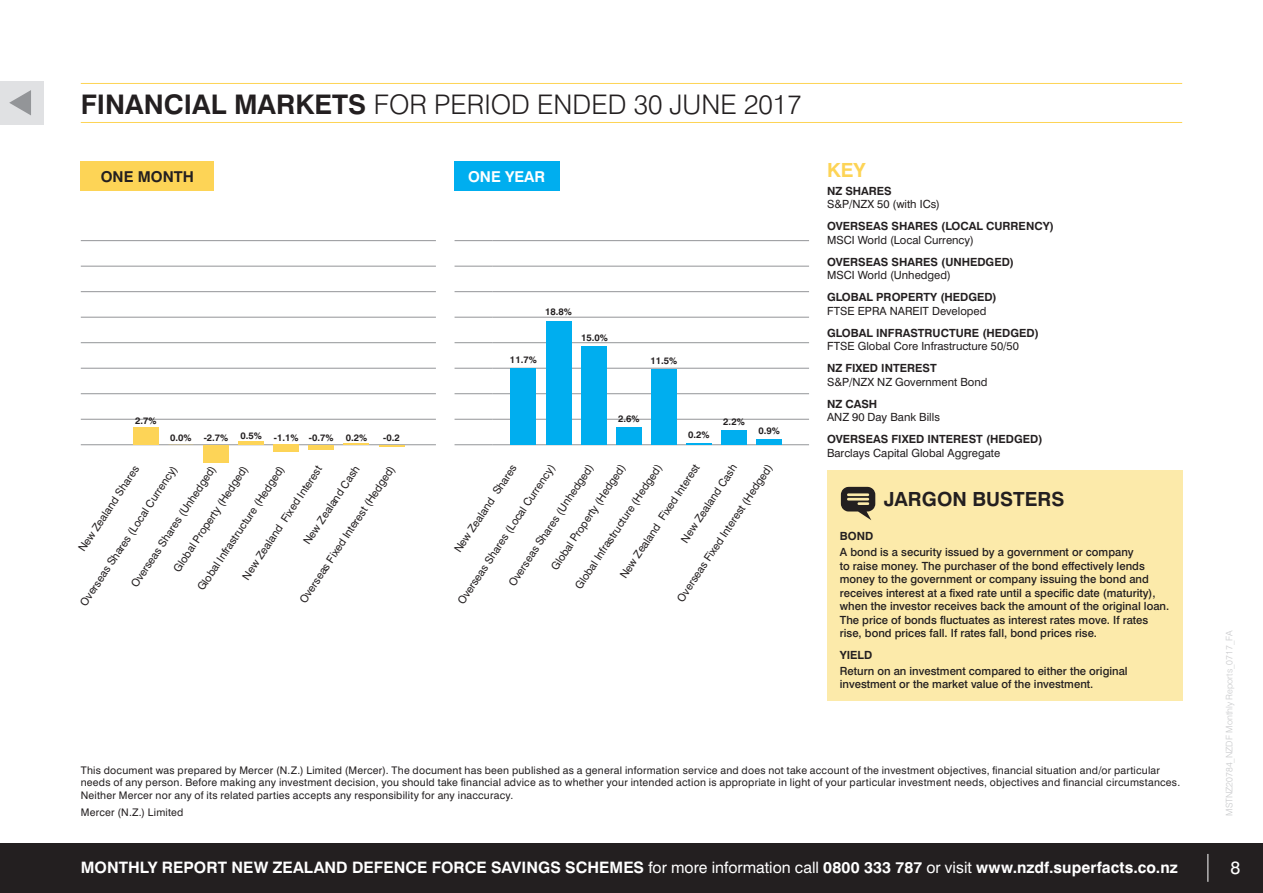
<style>
.page{position:relative;width:1263px;height:893px;background:#fff}
.page>*{position:absolute;margin:0;border:0;box-sizing:border-box;transform-origin:0 0}
.t1{font:300 27px "Swiss 721 BT";color:#231f20}
.t2{font:700 19.5px "Swiss 721 BT";color:#231f20}
.t3{font:700 19.5px "Swiss 721 BT";color:#fdd456}
.t4{font:18px "Swiss 721 BT";color:#fff}
.t5{font:700 15.75px "Swiss 721 BT";letter-spacing:.005em;color:#fff}
.t6{font:700 15px "Swiss 721 BT";color:#231f20}
.t7{font:700 15px "Swiss 721 BT";color:#fff}
.t8{font:500 11.25px/13.5px "Swiss 721 BT";color:#231f20}
.t9{font:11.25px "Swiss 721 BT";color:#231f20}
.t10{font:700 11.25px "Swiss 721 BT";color:#231f20}
.t11{font:10.8px "Swiss 721 BT";color:#231f20}
.t12{font:10.5px/12.6px "Swiss 721 BT";letter-spacing:.02em;color:#231f20}
.t13{font:700 9.45px "Swiss 721 BT";color:#231f20}
.t14{font:300 9px "Swiss 721 BT";color:#c7c8ca}
.s1{font-weight:700}
.s2{font-weight:400}
</style>
<div class="page">
<div style="left:0;top:81px;width:43px;height:43px;background:#e0e1e3"></div>
<svg style="left:9px;top:90px;width:22px;height:25px"></svg>
<hr style="left:81px;top:83px;width:1101px;height:1px;background:#fdd456">
<hr style="left:81px;top:122px;width:1101px;height:1px;background:#fdd456">
<hr style="left:81px;top:240px;width:355px;height:1px;background:#939598">
<hr style="left:454px;top:240px;width:38px;height:1px;background:#939598">
<hr style="left:492px;top:240px;width:317px;height:1px;background:#939598">
<hr style="left:81px;top:266px;width:355px;height:1px;background:#939598">
<hr style="left:454px;top:266px;width:38px;height:1px;background:#939598">
<hr style="left:492px;top:266px;width:317px;height:1px;background:#939598">
<hr style="left:81px;top:291px;width:355px;height:1px;background:#939598">
<hr style="left:454px;top:291px;width:38px;height:1px;background:#939598">
<hr style="left:492px;top:291px;width:317px;height:1px;background:#939598">
<hr style="left:81px;top:317px;width:355px;height:1px;background:#939598">
<hr style="left:454px;top:317px;width:38px;height:1px;background:#939598">
<hr style="left:492px;top:317px;width:317px;height:1px;background:#939598">
<hr style="left:81px;top:342px;width:355px;height:1px;background:#939598">
<hr style="left:454px;top:342px;width:38px;height:1px;background:#939598">
<hr style="left:492px;top:342px;width:317px;height:1px;background:#939598">
<hr style="left:81px;top:368px;width:355px;height:1px;background:#939598">
<hr style="left:454px;top:368px;width:38px;height:1px;background:#939598">
<hr style="left:492px;top:368px;width:317px;height:1px;background:#939598">
<hr style="left:81px;top:393px;width:355px;height:1px;background:#939598">
<hr style="left:454px;top:393px;width:38px;height:1px;background:#939598">
<hr style="left:492px;top:393px;width:317px;height:1px;background:#939598">
<hr style="left:81px;top:419px;width:355px;height:1px;background:#939598">
<hr style="left:454px;top:419px;width:38px;height:1px;background:#939598">
<hr style="left:492px;top:419px;width:317px;height:1px;background:#939598">
<hr style="left:81px;top:444px;width:355px;height:1px;background:#939598">
<hr style="left:454px;top:444px;width:38px;height:1px;background:#939598">
<hr style="left:492px;top:444px;width:317px;height:1px;background:#939598">
<div style="left:133px;top:427px;width:25px;height:18px;background:#fdd457"></div>
<div style="left:203px;top:445px;width:26px;height:18px;background:#fdd457"></div>
<hr style="left:239px;top:442px;width:25px;height:3px;background:#fdd457">
<div style="left:274px;top:445px;width:25px;height:7px;background:#fdd457"></div>
<hr style="left:309px;top:445px;width:25px;height:4px;background:#fdd457">
<svg style="left:344px;top:444px;width:25px;height:1px"></svg>
<svg style="left:379px;top:445px;width:25px;height:1px"></svg>
<div style="left:511px;top:368px;width:25px;height:77px;background:#00aeef"></div>
<div style="left:546px;top:322px;width:25px;height:123px;background:#00aeef"></div>
<div style="left:581px;top:347px;width:25px;height:98px;background:#00aeef"></div>
<div style="left:616px;top:428px;width:25px;height:17px;background:#00aeef"></div>
<div style="left:651px;top:370px;width:25px;height:75px;background:#00aeef"></div>
<svg style="left:686px;top:444px;width:25px;height:1px"></svg>
<div style="left:721px;top:431px;width:26px;height:14px;background:#00aeef"></div>
<div style="left:756px;top:439px;width:26px;height:6px;background:#00aeef"></div>
<div style="left:81px;top:161px;width:133px;height:29px;background:#fdd456"></div>
<div style="left:454px;top:161px;width:105px;height:29px;background:#00aeef"></div>
<div style="left:0;top:843px;width:1263px;height:50px;background:#231f20"></div>
<svg style="left:1207px;top:854px;width:1px;height:28px"></svg>
<div style="left:827px;top:471px;width:355px;height:230px;background:#fceaaa"></div>
<svg style="left:841px;top:487px;width:34px;height:33px"></svg>
<h1 class="t1" style="left:81px;top:88px;width:722px"><span class="s1">FINANCIAL MARKETS</span> FOR PERIOD ENDED 30 JUNE 2017</h1>
<h3 class="t6" style="left:101px;top:167px;width:95px">ONE MONTH</h3>
<h3 class="t7" style="left:468px;top:167px;width:79px">ONE YEAR</h3>
<h2 class="t3" style="left:827px;top:158px;width:40px">KEY</h2>
<p class="t10" style="left:827px;top:184px;width:66px">NZ SHARES</p>
<p class="t9" style="left:827px;top:197px;width:114px">S&amp;P/NZX 50 (with ICs)</p>
<p class="t10" style="left:827px;top:219px;width:228px">OVERSEAS SHARES (LOCAL CURRENCY)</p>
<p class="t9" style="left:827px;top:233px;width:148px">MSCI World (Local Currency)</p>
<p class="t10" style="left:827px;top:255px;width:188px">OVERSEAS SHARES (UNHEDGED)</p>
<p class="t9" style="left:827px;top:268px;width:125px">MSCI World (Unhedged)</p>
<p class="t10" style="left:827px;top:290px;width:171px">GLOBAL PROPERTY (HEDGED)</p>
<p class="t9" style="left:827px;top:304px;width:161px">FTSE EPRA NAREIT Developed</p>
<p class="t10" style="left:827px;top:326px;width:213px">GLOBAL INFRASTRUCTURE (HEDGED)</p>
<p class="t9" style="left:827px;top:339px;width:193px">FTSE Global Core Infrastructure 50/50</p>
<p class="t10" style="left:827px;top:361px;width:111px">NZ FIXED INTEREST</p>
<p class="t9" style="left:827px;top:375px;width:162px">S&amp;P/NZX NZ Government Bond</p>
<p class="t10" style="left:827px;top:397px;width:52px">NZ CASH</p>
<p class="t9" style="left:827px;top:410px;width:114px">ANZ 90 Day Bank Bills</p>
<p class="t10" style="left:827px;top:432px;width:217px">OVERSEAS FIXED INTEREST (HEDGED)</p>
<p class="t9" style="left:827px;top:446px;width:175px">Barclays Capital Global Aggregate</p>
<p class="t13" style="left:545px;top:306px;width:28px">18.8%</p>
<p class="t13" style="left:581px;top:332px;width:28px">15.0%</p>
<p class="t13" style="left:510px;top:354px;width:28px">11.7%</p>
<p class="t13" style="left:650px;top:355px;width:28px">11.5%</p>
<p class="t13" style="left:618px;top:413px;width:23px">2.6%</p>
<p class="t13" style="left:135px;top:415px;width:23px">2.7%</p>
<p class="t13" style="left:723px;top:416px;width:23px">2.2%</p>
<p class="t13" style="left:758px;top:425px;width:23px">0.9%</p>
<p class="t13" style="left:688px;top:429px;width:23px">0.2%</p>
<p class="t13" style="left:170px;top:432px;width:23px">0.0%</p>
<p class="t13" style="left:204px;top:432px;width:26px">-2.7%</p>
<p class="t13" style="left:240px;top:430px;width:23px">0.5%</p>
<p class="t13" style="left:274px;top:432px;width:61px">-1.1% -0.7%</p>
<p class="t13" style="left:346px;top:432px;width:23px">0.2%</p>
<p class="t13" style="left:383px;top:432px;width:18px">-0.2</p>
<p class="t11" style="left:239px;top:575px;width:136px;rotate:-56deg">New Zealand Fixed Interest</p>
<p class="t11" style="left:300px;top:539px;width:93px;rotate:-56deg">New Zealand Cash</p>
<p class="t11" style="left:296px;top:598px;width:164px;rotate:-56deg">Overseas Fixed Interest (Hedged)</p>
<p class="t11" style="left:194px;top:585px;width:149px;rotate:-56deg">Global Infrastructure (Hedged)</p>
<p class="t11" style="left:170px;top:567px;width:126px;rotate:-56deg">Global Property (Hedged)</p>
<p class="t11" style="left:77px;top:601px;width:167px;rotate:-56deg">Overseas Shares (Local Currency)</p>
<p class="t11" style="left:128px;top:582px;width:145px;rotate:-56deg">Overseas Shares (Unhedged)</p>
<p class="t11" style="left:75px;top:546px;width:102px;rotate:-56deg">New Zealand Shares</p>
<p class="t11" style="left:617px;top:573px;width:136px;rotate:-56deg">New Zealand Fixed Interest</p>
<p class="t11" style="left:678px;top:538px;width:93px;rotate:-56deg">New Zealand Cash</p>
<p class="t11" style="left:674px;top:596px;width:164px;rotate:-56deg">Overseas Fixed Interest (Hedged)</p>
<p class="t11" style="left:572px;top:584px;width:149px;rotate:-56deg">Global Infrastructure (Hedged)</p>
<p class="t11" style="left:548px;top:565px;width:126px;rotate:-56deg">Global Property (Hedged)</p>
<p class="t11" style="left:454px;top:599px;width:167px;rotate:-56deg">Overseas Shares (Local Currency)</p>
<p class="t11" style="left:505px;top:581px;width:145px;rotate:-56deg">Overseas Shares (Unhedged)</p>
<p class="t11" style="left:451px;top:547px;width:105px;rotate:-56deg">New Zealand Shares</p>
<h2 class="t2" style="left:884px;top:487px;width:182px">JARGON BUSTERS</h2>
<p class="t10" style="left:840px;top:530px;width:35px">BOND</p>
<p class="t8" style="left:840px;top:545px;width:331px">A bond is a security issued by a government or company<br>to raise money. The purchaser of the bond effectively lends money to the government or company issuing the bond and receives interest at a fixed rate until a specific date (maturity), when the investor receives back the amount of the original loan.<br>The price of bonds fluctuates as interest rates move. If rates rise, bond prices fall. If rates fall, bond prices rise.</p>
<p class="t10" style="left:840px;top:648px;width:34px">YIELD</p>
<p class="t8" style="left:840px;top:664px;width:289px">Return on an investment compared to either the original investment or the market value of the investment.</p>
<p class="t12" style="left:81px;top:763px;width:1101px">This document was prepared by Mercer (N.Z.) Limited (Mercer). The document has been published as a general information service and does not take account of the investment objectives, financial situation and/or particular needs of any person. Before making any investment decision, you should take financial advice as to whether your intended action is appropriate in light of your particular investment needs, objectives and financial circumstances.<br>Neither Mercer nor any of its related parties accepts any responsibility for any inaccuracy.</p>
<p class="t12" style="left:81px;top:805px;width:104px">Mercer (N.Z.) Limited</p>
<p class="t14" style="left:1224px;top:816px;width:187px;rotate:-90deg">MSTNZ20784_NZDF Monthly Reports_0717_FA</p>
<h3 class="t5" style="left:81px;top:858px;width:1098px">MONTHLY REPORT NEW ZEALAND DEFENCE FORCE SAVINGS SCHEMES <span class="s2">for more information call</span> 0800 333 787 <span class="s2">or visit</span> www.nzdf.superfacts.co.nz</h3>
<h3 class="t4" style="left:1230px;top:857px;width:11px">8</h3>
</div>
